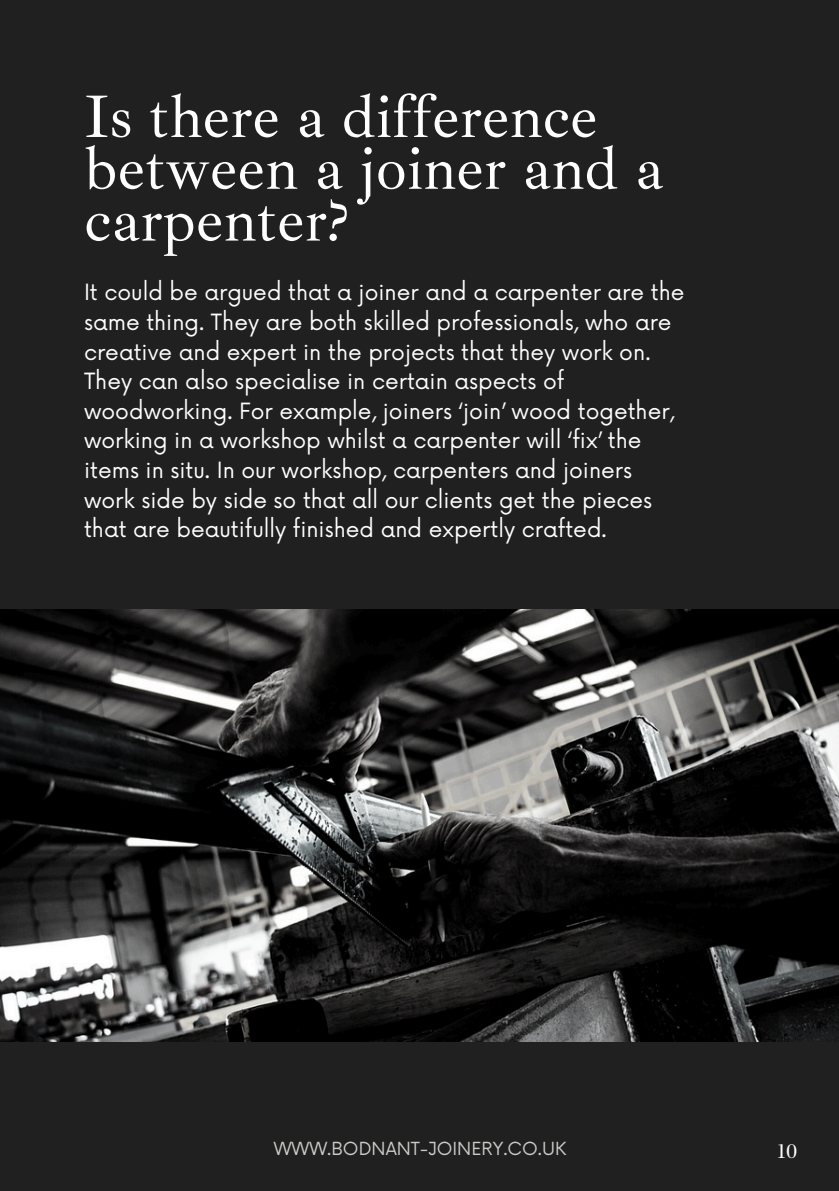
<style>
.page{position:relative;width:839px;height:1191px;background:#fff}
.page>*{position:absolute;margin:0;border:0;box-sizing:border-box;transform-origin:0 0}
.t1{font:61.4px/51.8px "Ibarra Real Nova";color:#fff}
.t2{font:21.8px/29.6px "Now";color:#fff}
.t3{font:20.2px "Ibarra Real Nova";color:#fff}
.t4{font:17.6px "Now";color:#cdccc9}
</style>
<div class="page">
<div style="left:0;top:0;width:838px;height:1191px;background:#202020"></div>
<img style="left:0;top:609px;width:838px;height:432px">
<p class="t1" style="left:84px;top:91px;width:581px">Is there a difference between a joiner and a carpenter?</p>
<h1 class="t2" style="left:84px;top:279px;width:602px">It could be argued that a joiner and a carpenter are the same thing. They are both skilled professionals, who are creative and expert in the projects that they work on.<br>They can also specialise in certain aspects of woodworking. For example, joiners ‘join’ wood together, working in a workshop whilst a carpenter will ‘fix’ the items in situ. In our workshop, carpenters and joiners work side by side so that all our clients get the pieces that are beautifully finished and expertly crafted.</h1>
<h2 class="t4" style="left:274px;top:1139px;width:294px">WWW.BODNANT-JOINERY.CO.UK</h2>
<p class="t3" style="left:777px;top:1139px;width:22px">10</p>
</div>
